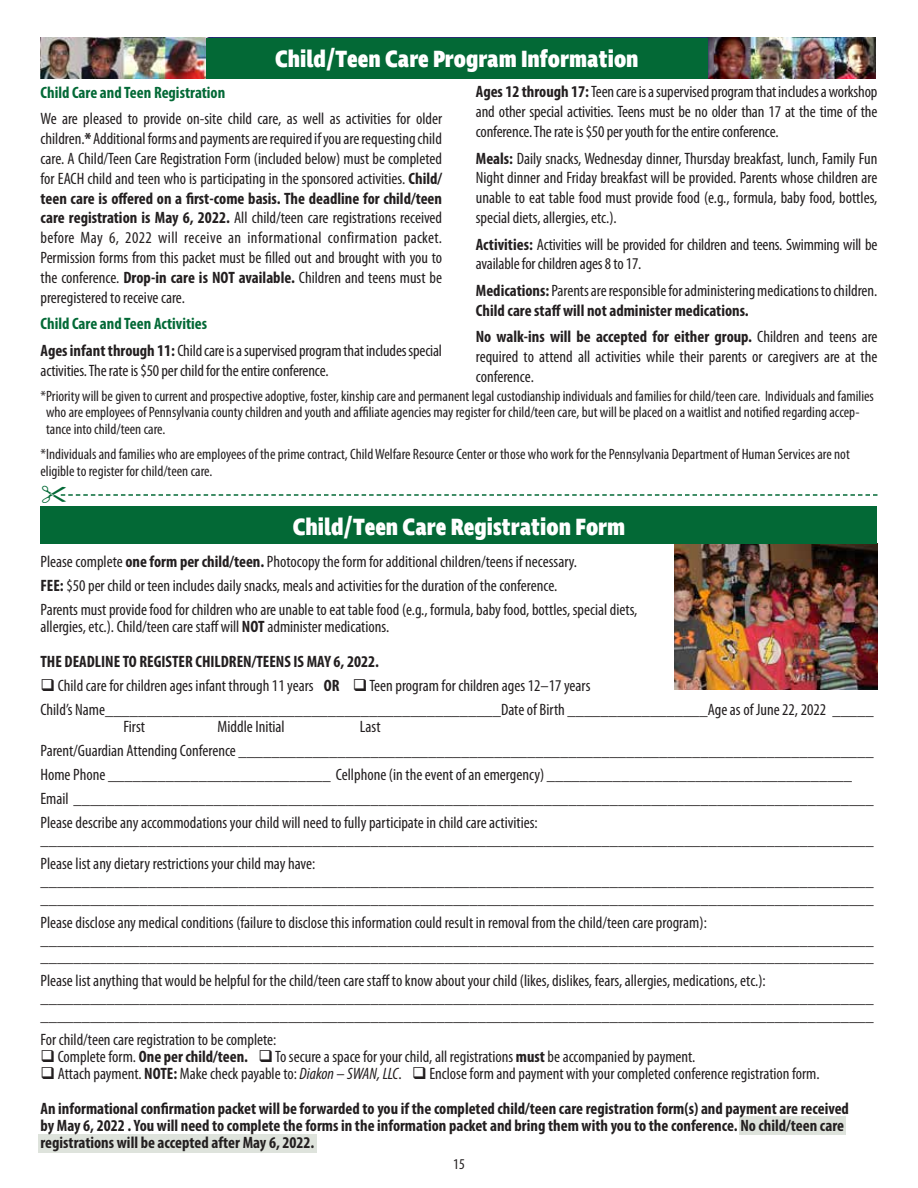
<style>
.page{position:relative;width:918px;height:1188px;background:#fff}
.page>*{position:absolute;margin:0;border:0;box-sizing:border-box;transform-origin:0 0}
.t1{font:800 24px "Ingra Cd";color:#fff}
.t2{font:condensed 16.5px/19.8px "Myriad Pro";color:#231f20}
.t3{font:700 condensed 16.5px/34.5px "Myriad Pro";color:#231f20}
.t4{font:700 condensed 16.5px "Myriad Pro";color:#036936}
.t5{font:condensed 15px/16.5px "Myriad Pro";color:#231f20}
.s1{font-weight:900}
.s2{font-weight:700}
.s3{font-weight:700;color:#036936}
.s4{font-weight:400}
.s5{font-weight:400;font-style:italic}
</style>
<div class="page">
<img style="left:674px;top:544px;width:204px;height:145px">
<div style="left:38px;top:1135px;width:278px;height:18px;background:#dee3dc"></div>
<div style="left:739px;top:1116px;width:106px;height:19px;background:#dee3dc"></div>
<div style="left:40px;top:506px;width:838px;height:38px;background:#036936"></div>
<img style="left:40px;top:38px;width:836px;height:41px">
<div style="left:206px;top:38px;width:501px;height:41px;background:#036936"></div>
<svg style="left:60px;top:494px;width:818px;height:2px"></svg>
<h1 class="t1" style="left:275px;top:44px;width:365px">Child/Teen Care Program Information</h1>
<p class="t4" style="left:40px;top:82px;width:186px">Child Care and Teen Registration</p>
<p class="t2" style="left:40px;top:109px;width:403px;text-align:justify">We are pleased to provide on-site child care, as well as activities for older children.<span class="s1">*</span> Additional forms and payments are required if you are requesting child care. A Child/Teen Care Registration Form (included below) must be completed for EACH child and teen who is participating in the sponsored activities. <span class="s2">Child/ teen care is offered on a first-come basis. The deadline for child/teen care registration is May 6, 2022.</span> All child/teen care registrations received before May 6, 2022 will receive an informational confirmation packet.<br>Permission forms from this packet must be filled out and brought with you to the conference. <span class="s2">Drop-in care is NOT available.</span> Children and teens must be preregistered to receive care.</p>
<p class="t2" style="left:40px;top:310px;width:403px;line-height:26.5px"><span class="s3">Child Care and Teen Activities<br></span><span class="s2">Ages infant through 11:</span> Child care is a supervised program that includes special</p>
<p class="t2" style="left:40px;top:360px;width:290px">activities. The rate is $50 per child for the entire conference.</p>
<p class="t2" style="left:476px;top:82px;width:403px;text-align:justify"><span class="s2">Ages 12 through 17:</span> Teen care is a supervised program that includes a workshop and other special activities. Teens must be no older than 17 at the time of the conference. The rate is $50 per youth for the entire conference.</p>
<p class="t2" style="left:476px;top:148px;width:403px;text-align:justify"><span class="s2">Meals:</span> Daily snacks, Wednesday dinner, Thursday breakfast, lunch, Family Fun Night dinner and Friday breakfast will be provided. Parents whose children are unable to eat table food must provide food (e.g., formula, baby food, bottles, special diets, allergies, etc.).</p>
<p class="t2" style="left:476px;top:234px;width:403px"><span class="s2">Activities:</span> Activities will be provided for children and teens. Swimming will be available for children ages 8 to 17.</p>
<p class="t2" style="left:476px;top:280px;width:403px"><span class="s2">Medications:</span> Parents are responsible for administering medications to children.<br><span class="s2">Child care staff will not administer medications.</span></p>
<p class="t2" style="left:476px;top:327px;width:403px;text-align:justify"><span class="s2">No walk-ins will be accepted for either group.</span> Children and teens are required to attend all activities while their parents or caregivers are at the conference.</p>
<p class="t5" style="left:46px;top:388px;width:829px;text-indent:-6px">*Priority will be given to current and prospective adoptive, foster, kinship care and permanent legal custodianship individuals and families for child/teen care. Individuals and families who are employees of Pennsylvania county children and youth and affiliate agencies may register for child/teen care, but will be placed on a waitlist and notified regarding accep&shy;tance into child/teen care.</p>
<p class="t5" style="left:41px;top:446px;width:811px">*Individuals and families who are employees of the prime contract, Child Welfare Resource Center or those who work for the Pennsylvania Department of Human Services are not eligible to register for child/teen care.</p>
<h1 class="t1" style="left:293px;top:511px;width:334px">Child/Teen Care Registration Form</h1>
<p class="t2" style="left:41px;top:549px;width:599px;line-height:24px">Please complete <span class="s2">one form per child/teen.</span> Photocopy the form for additional children/teens if necessary.<br><span class="s2">FEE:</span> $50 per child or teen includes daily snacks, meals and activities for the duration of the conference.<br>Parents must provide food for children who are unable to eat table food (e.g., formula, baby food, bottles, special diets,</p>
<p class="t2" style="left:41px;top:609px;width:350px;line-height:34.5px">allergies, etc.). Child/teen care staff will <span class="s2">NOT</span> administer medications.<br><span class="s2">THE DEADLINE TO REGISTER CHILDREN/TEENS IS MAY 6, 2022.</span></p>
<p class="t2" style="left:41px;top:673px;width:835px;line-height:24px">❑ Child care for children ages infant through 11 years <span class="s2">OR</span> ❑ Teen program for children ages 12–17 years<br>Child’s Name________________________________________________Date of Birth _________________Age as of June 22, 2022 _____</p>
<p class="t2" style="left:123px;top:716px;width:23px">First</p>
<p class="t2" style="left:218px;top:716px;width:69px">Middle Initial</p>
<p class="t2" style="left:41px;top:714px;width:835px;line-height:24px;text-indent:319px">Last<br>Parent/Guardian Attending Conference _____________________________________________________________________________ Home Phone ___________________________ Cellphone (in the event of an emergency) _____________________________________ Email _________________________________________________________________________________________________ Please describe any accommodations your child will need to fully participate in child care activities:</p>
<p class="t2" style="left:41px;top:827px;width:835px;line-height:24px">_____________________________________________________________________________________________________<br>Please list any dietary restrictions your child may have:</p>
<p class="t2" style="left:41px;top:872px;width:835px;line-height:17.2px">_____________________________________________________________________________________________________ _____________________________________________________________________________________________________</p>
<p class="t2" style="left:41px;top:913px;width:835px;line-height:17.2px">Please disclose any medical conditions (failure to disclose this information could result in removal from the child/teen care program): _____________________________________________________________________________________________________ _____________________________________________________________________________________________________</p>
<p class="t2" style="left:41px;top:972px;width:835px;line-height:17.2px">Please list anything that would be helpful for the child/teen care staff to know about your child (likes, dislikes, fears, allergies, medications, etc.): _____________________________________________________________________________________________________ _____________________________________________________________________________________________________</p>
<p class="t2" style="left:41px;top:1029px;width:237px">For child/teen care registration to be complete:</p>
<p class="t2" style="left:41px;top:1046px;width:656px">❑ Complete form. <span class="s2">One per child/teen.</span> ❑ To secure a space for your child, all registrations <span class="s2">must</span> be accompanied by payment.</p>
<p class="t3" style="left:41px;top:1056px;width:810px">❑ <span class="s4">Attach payment.</span> NOTE: <span class="s4">Make check payable to:</span> <span class="s5">Diakon – SWAN, LLC</span><span class="s4">.</span> ❑ <span class="s4">Enclose form and payment with your completed conference registration form.<br></span>An informational confirmation packet will be forwarded to you if the completed child/teen care registration form(s) and payment are received</p>
<p class="t3" style="left:41px;top:1116px;width:805px;line-height:17.2px">by May 6, 2022 . You will need to complete the forms in the information packet and bring them with you to the conference. No child/teen care registrations will be accepted after May 6, 2022.</p>
<p class="t5" style="left:453px;top:1155px;width:13px">15</p>
</div>
